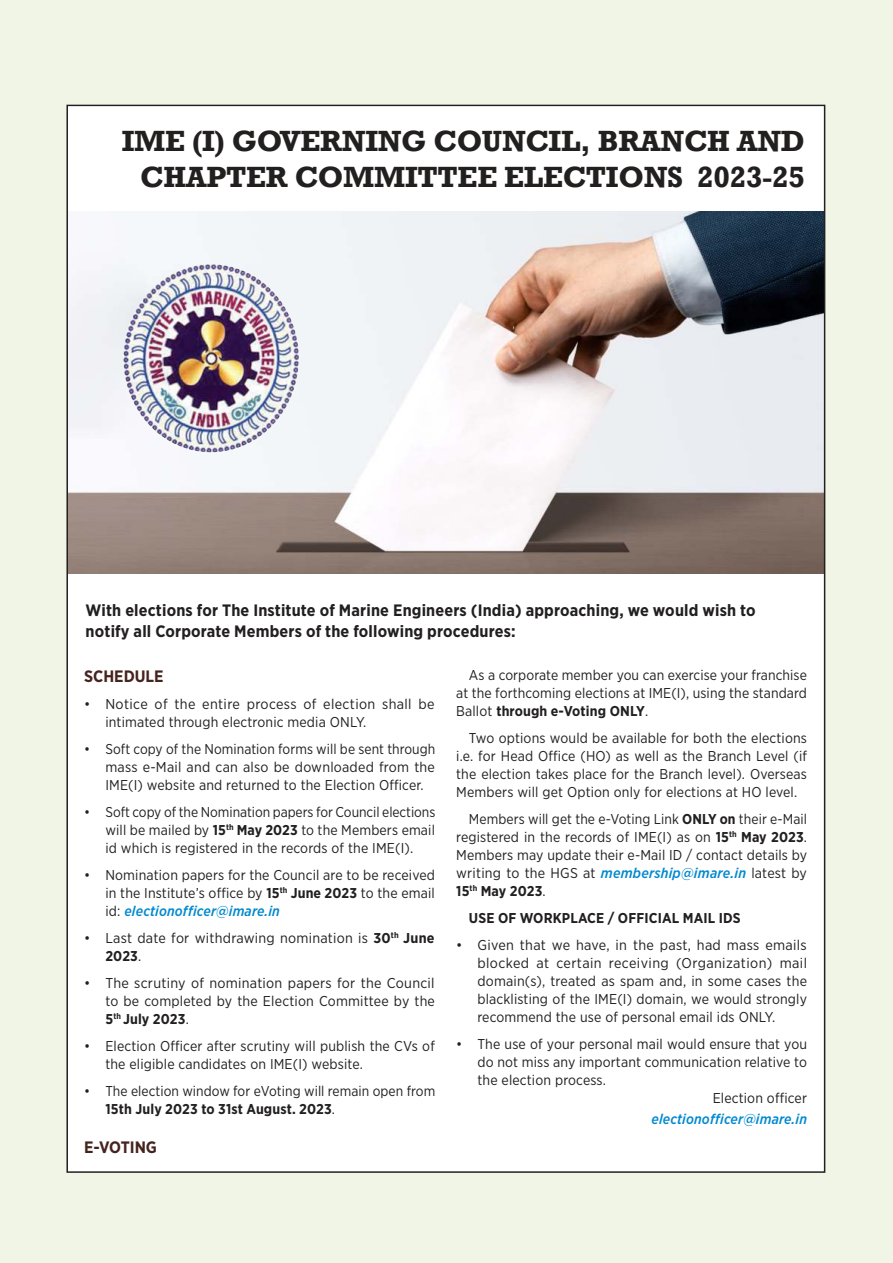
<style>
.page{position:relative;width:893px;height:1263px;background:#f1f5e6}
.page>*{position:absolute;margin:0;border:0;box-sizing:border-box;transform-origin:0 0}
.t1{font:700 30px/36px "Rockwell";letter-spacing:-.01em;color:#221f1f;text-align:right}
.t2{font:700 16.5px/21px "Gotham Narrow";letter-spacing:.01em;color:#221f1f}
.t3{font:700 16.5px "Gotham Narrow";color:#45231e}
.t4{font:14.25px/18px "Gotham Narrow";letter-spacing:.01em;color:#221f1f;text-align:justify}
.t5{font:700 14.25px "Gotham Narrow";letter-spacing:.01em;color:#221f1f}
.t6{font:italic 500 14.25px "Gotham Narrow";letter-spacing:.01em;color:#0089cf}
.s1{font-weight:700}
.s2{font-weight:500;font-style:italic;color:#0089cf}
</style>
<div class="page">
<div style="left:67px;top:105px;width:758px;height:1068px;background:#fff"></div>
<img style="left:69px;top:212px;width:753px;height:362px">
<img style="left:123px;top:264px;width:176px;height:188px">
<h1 class="t1" style="left:122px;top:126px;width:685px">IME (I) GOVERNING COUNCIL, BRANCH AND<br>CHAPTER COMMITTEE ELECTIONS 2023-25</h1>
<p class="t2" style="left:86px;top:601px;width:671px">With elections for The Institute of Marine Engineers (India) approaching, we would wish to notify all Corporate Members of the following procedures:</p>
<p class="t3" style="left:84px;top:669px;width:81px">SCHEDULE</p>
<p class="t4" style="left:105px;top:695px;width:331px;text-indent:-21px">• Notice of the entire process of election shall be intimated through electronic media ONLY.</p>
<p class="t4" style="left:105px;top:740px;width:331px;text-indent:-21px">• Soft copy of the Nomination forms will be sent through mass e-Mail and can also be downloaded from the IME(I) website and returned to the Election Officer.</p>
<p class="t4" style="left:105px;top:803px;width:331px;text-indent:-21px">• Soft copy of the Nomination papers for Council elections will be mailed by <span class="s1">15</span><sup>th</sup> <span class="s1">May 2023</span> to the Members email id which is registered in the records of the IME(I).</p>
<p class="t4" style="left:105px;top:866px;width:331px;text-indent:-21px">• Nomination papers for the Council are to be received in the Institute’s office by <span class="s1">15</span><sup>th</sup> <span class="s1">June 2023</span> to the email id: <span class="s2">electionofficer@imare.in</span></p>
<p class="t4" style="left:105px;top:929px;width:331px;text-indent:-21px">• Last date for withdrawing nomination is <span class="s1">30</span><sup>th</sup> <span class="s1">June<br>2023</span>.</p>
<p class="t4" style="left:105px;top:974px;width:331px;text-indent:-21px">• The scrutiny of nomination papers for the Council to be completed by the Election Committee by the <span class="s1">5</span><sup>th</sup> <span class="s1">July 2023</span>.</p>
<p class="t4" style="left:105px;top:1037px;width:331px;text-indent:-21px">• Election Officer after scrutiny will publish the CVs of the eligible candidates on IME(I) website.</p>
<p class="t4" style="left:105px;top:1082px;width:331px;text-indent:-21px">• The election window for eVoting will remain open from<br><span class="s1">15th July 2023 to 31st August. 2023</span>.</p>
<p class="t3" style="left:84px;top:1140px;width:74px">E-VOTING</p>
<p class="t4" style="left:456px;top:666px;width:352px;text-indent:13px">As a corporate member you can exercise your franchise at the forthcoming elections at IME(I), using the standard Ballot <span class="s1">through e-Voting ONLY</span>.</p>
<p class="t4" style="left:456px;top:729px;width:352px;text-indent:13px">Two options would be available for both the elections i.e. for Head Office (HO) as well as the Branch Level (if the election takes place for the Branch level). Overseas Members will get Option only for elections at HO level.</p>
<p class="t4" style="left:456px;top:810px;width:352px;text-indent:13px">Members will get the e-Voting Link <span class="s1">ONLY on</span> their e-Mail registered in the records of IME(I) as on <span class="s1">15</span><sup>th</sup> <span class="s1">May 2023</span>.<br>Members may update their e-Mail ID / contact details by writing to the HGS at <span class="s2">membership@imare.in</span> latest by <span class="s1">15</span><sup>th</sup> <span class="s1">May 2023</span>.</p>
<p class="t5" style="left:469px;top:912px;width:273px">USE OF WORKPLACE / OFFICIAL MAIL IDS</p>
<p class="t4" style="left:477px;top:936px;width:331px;text-indent:-21px">• Given that we have, in the past, had mass emails blocked at certain receiving (Organization) mail domain(s), treated as spam and, in some cases the blacklisting of the IME(I) domain, we would strongly recommend the use of personal email ids ONLY.</p>
<p class="t4" style="left:456px;top:1035px;width:352px">• The use of your personal mail would ensure that you</p>
<p class="t4" style="left:477px;top:1053px;width:331px">do not miss any important communication relative to</p>
<p class="t4" style="left:477px;top:1071px;width:130px">the election process.</p>
<p class="t4" style="left:713px;top:1089px;width:96px">Election officer</p>
<p class="t6" style="left:651px;top:1113px;width:157px">electionofficer@imare.in</p>
</div>
